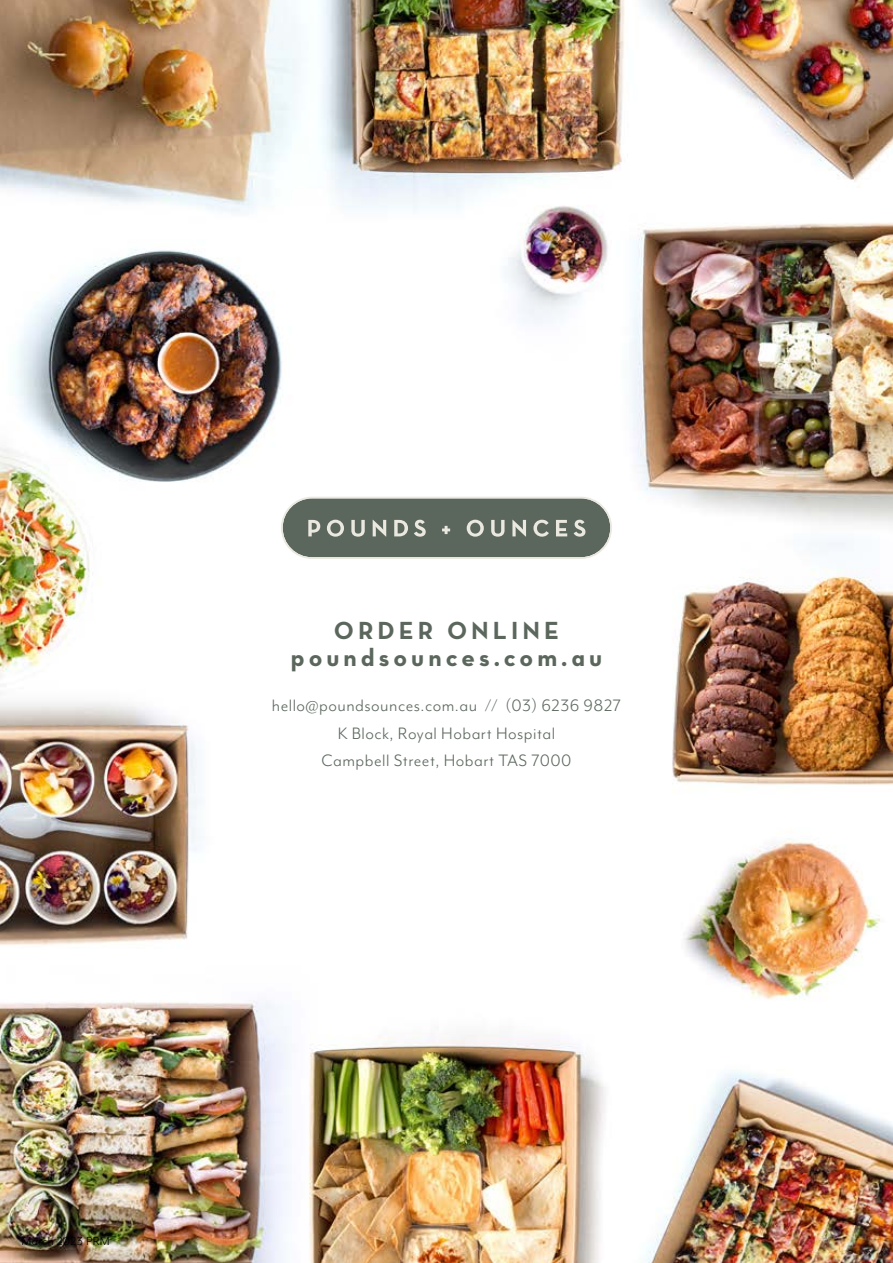
<style>
.page{position:relative;width:893px;height:1263px;background:#fff}
.page>*{position:absolute;margin:0;border:0;box-sizing:border-box;transform-origin:0 0}
.t1{font:25.2px/27.8px "Neutra Text Bold Alt";letter-spacing:.16em;color:#5b675d;text-align:center}
.t2{font:19.05px/27.8px "Mr Eaves Mod OT";letter-spacing:.025em;color:#5b675d;text-align:center}
.t3{font:13.5px "Mr Eaves Mod OT";letter-spacing:.025em;color:#000}
</style>
<div class="page">
<img style="left:0;top:0;width:893px;height:1263px">
<svg style="left:281px;top:497px;width:331px;height:62px"></svg>
<h1 class="t1" style="left:291px;top:615px;width:313px">ORDER ONLINE poundsounces.com.au</h1>
<p class="t2" style="left:272px;top:692px;width:351px">hello@poundsounces.com.au // (03) 6236 9827<br>K Block, Royal Hobart Hospital<br>Campbell Street, Hobart TAS 7000</p>
<p class="t3" style="left:22px;top:1234px;width:90px">March 2023 PRM</p>
</div>
